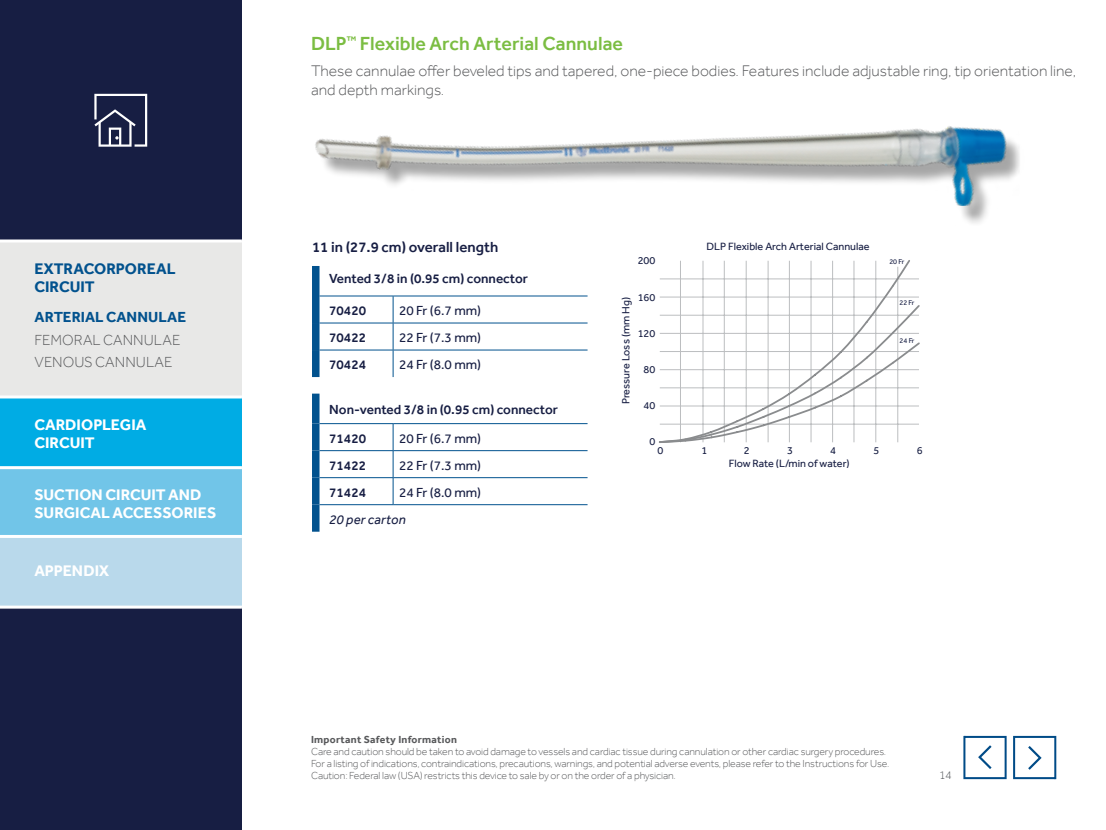
<style>
.page{position:relative;width:1106px;height:830px;background:#fff}
.page>*{position:absolute;margin:0;border:0;box-sizing:border-box;transform-origin:0 0}
.t1{font:500 19.5px "Effra";color:#7bbd42}
.t2{font:300 15.75px/19.5px "Effra";color:#58595b}
.t3{font:700 15.75px/18px "Effra";color:#fff}
.t4{font:700 15.75px/18px "Effra";color:#02528e}
.t5{font:300 15px/22.5px "Effra";color:#58595b}
.t6{font:500 15px "Effra";color:#171e43}
.t7{font:700 15px "Effra";color:#02528e}
.t8{font:500 13.5px/28.5px "Effra";color:#171e43}
.t9{font:13.5px "Effra";color:#171e43}
.t10{font:italic 13.5px "Effra";letter-spacing:.015em;color:#171e43}
.t11{font:300 12px "Effra";color:#53565a}
.t12{font:10.8px "Effra";color:#171e43}
.t13{font:300 10.5px/12px "Effra";letter-spacing:-.01em;color:#58595b}
.t14{font:700 10.5px "Effra";letter-spacing:.025em;color:#58595b}
.t15{font:7.2px "Effra";letter-spacing:-.035em;color:#171e43}
</style>
<div class="page">
<div style="left:0;top:241px;width:242px;height:156px;background:#e8e8e7"></div>
<div style="left:0;top:605px;width:242px;height:224px;background:#171e43"></div>
<div style="left:0;top:0;width:242px;height:240px;background:#171e43"></div>
<svg style="left:94px;top:94px;width:53px;height:53px"></svg>
<div style="left:0;top:397px;width:242px;height:69px;background:#00ace4"></div>
<div style="left:0;top:467px;width:242px;height:69px;background:#71c5e8"></div>
<div style="left:0;top:536px;width:242px;height:70px;background:#b9d9eb"></div>
<hr style="left:0;top:239px;width:242px;height:3px;background:#fff">
<hr style="left:0;top:395px;width:242px;height:3px;background:#fff">
<hr style="left:0;top:466px;width:242px;height:3px;background:#fff">
<hr style="left:0;top:535px;width:242px;height:3px;background:#fff">
<hr style="left:0;top:605px;width:242px;height:3px;background:#fff">
<svg style="left:963px;top:735px;width:44px;height:44px"></svg>
<svg style="left:1013px;top:735px;width:43px;height:44px"></svg>
<img style="left:315px;top:126px;width:705px;height:80px">
<svg style="left:658px;top:260px;width:262px;height:183px"></svg>
<svg style="left:316px;top:297px;width:272px;height:209px"></svg>
<hr style="left:320px;top:296px;width:73px;height:1px;background:#02528e">
<hr style="left:393px;top:296px;width:195px;height:1px;background:#02528e">
<hr style="left:320px;top:323px;width:73px;height:1px;background:#02528e">
<hr style="left:393px;top:323px;width:195px;height:1px;background:#02528e">
<hr style="left:320px;top:350px;width:73px;height:1px;background:#02528e">
<hr style="left:393px;top:350px;width:195px;height:1px;background:#02528e">
<svg style="left:393px;top:296px;width:1px;height:81px"></svg>
<hr style="left:320px;top:423px;width:73px;height:1px;background:#02528e">
<hr style="left:393px;top:423px;width:195px;height:1px;background:#02528e">
<hr style="left:320px;top:450px;width:73px;height:1px;background:#02528e">
<hr style="left:393px;top:450px;width:195px;height:1px;background:#02528e">
<hr style="left:320px;top:477px;width:73px;height:1px;background:#02528e">
<hr style="left:393px;top:477px;width:195px;height:1px;background:#02528e">
<svg style="left:393px;top:424px;width:1px;height:80px"></svg>
<hr style="left:320px;top:504px;width:73px;height:1px;background:#02528e">
<hr style="left:393px;top:504px;width:195px;height:1px;background:#02528e">
<div style="left:312px;top:393px;width:8px;height:30px;background:#02528e"></div>
<div style="left:312px;top:423px;width:8px;height:27px;background:#02528e"></div>
<div style="left:312px;top:450px;width:8px;height:27px;background:#02528e"></div>
<div style="left:312px;top:477px;width:8px;height:27px;background:#02528e"></div>
<div style="left:312px;top:504px;width:8px;height:27px;background:#02528e"></div>
<div style="left:312px;top:266px;width:8px;height:30px;background:#02528e"></div>
<div style="left:312px;top:296px;width:8px;height:27px;background:#02528e"></div>
<div style="left:312px;top:323px;width:8px;height:27px;background:#02528e"></div>
<div style="left:312px;top:350px;width:8px;height:27px;background:#02528e"></div>
<h2 class="t4" style="left:34px;top:260px;width:143px">EXTRACORPOREAL<br>CIRCUIT</h2>
<h3 class="t7" style="left:35px;top:308px;width:153px">ARTERIAL CANNULAE</h3>
<h3 class="t5" style="left:35px;top:328px;width:147px">FEMORAL CANNULAE<br>VENOUS CANNULAE</h3>
<h2 class="t3" style="left:34px;top:415px;width:114px">CARDIOPLEGIA<br>CIRCUIT</h2>
<h2 class="t3" style="left:34px;top:485px;width:184px">SUCTION CIRCUIT AND<br>SURGICAL ACCESSORIES</h2>
<h2 class="t3" style="left:34px;top:561px;width:76px">APPENDIX</h2>
<h1 class="t1" style="left:311px;top:32px;width:314px">DLP<sup>™</sup> Flexible Arch Arterial Cannulae</h1>
<h2 class="t2" style="left:311px;top:61px;width:767px">These cannulae offer beveled tips and tapered, one-piece bodies. Features include adjustable ring, tip orientation line, and depth markings.</h2>
<h3 class="t6" style="left:312px;top:238px;width:188px">11 in (27.9 cm) overall length</h3>
<p class="t8" style="left:329px;top:264px;width:200px">Vented 3/8 in (0.95 cm) connector</p>
<p class="t8" style="left:329px;top:296px;width:38px">70420</p>
<p class="t9" style="left:399px;top:302px;width:84px">20 Fr (6.7 mm)</p>
<p class="t8" style="left:329px;top:323px;width:38px">70422</p>
<p class="t9" style="left:399px;top:329px;width:84px">22 Fr (7.3 mm)</p>
<p class="t8" style="left:329px;top:350px;width:38px">70424</p>
<p class="t9" style="left:399px;top:356px;width:84px">24 Fr (8.0 mm)</p>
<p class="t8" style="left:329px;top:395px;width:230px">Non-vented 3/8 in (0.95 cm) connector<br>71420</p>
<p class="t9" style="left:399px;top:430px;width:84px">20 Fr (6.7 mm)</p>
<p class="t8" style="left:329px;top:450px;width:38px">71422</p>
<p class="t9" style="left:399px;top:457px;width:84px">22 Fr (7.3 mm)</p>
<p class="t8" style="left:329px;top:477px;width:38px">71424</p>
<p class="t9" style="left:399px;top:484px;width:84px">24 Fr (8.0 mm)</p>
<p class="t10" style="left:329px;top:511px;width:78px">20 per carton</p>
<p class="t12" style="left:706px;top:239px;width:165px">DLP Flexible Arch Arterial Cannulae</p>
<p class="t12" style="left:638px;top:254px;width:19px">200</p>
<p class="t12" style="left:638px;top:290px;width:19px">160</p>
<p class="t12" style="left:638px;top:326px;width:19px">120</p>
<p class="t12" style="left:644px;top:362px;width:13px">80</p>
<p class="t12" style="left:644px;top:398px;width:13px">40</p>
<p class="t12" style="left:649px;top:434px;width:7px">0</p>
<p class="t15" style="left:889px;top:257px;width:17px">20 Fr</p>
<p class="t15" style="left:899px;top:298px;width:17px">22 Fr</p>
<p class="t15" style="left:899px;top:337px;width:17px">24 Fr</p>
<p class="t12" style="left:620px;top:404px;width:108px;rotate:-90deg">Pressure Loss (mm Hg)</p>
<p class="t12" style="left:657px;top:443px;width:7px">0</p>
<p class="t12" style="left:701px;top:443px;width:7px">1</p>
<p class="t12" style="left:744px;top:443px;width:7px">2</p>
<p class="t12" style="left:787px;top:443px;width:7px">3</p>
<p class="t12" style="left:830px;top:443px;width:7px">4</p>
<p class="t12" style="left:873px;top:443px;width:7px">5</p>
<p class="t12" style="left:917px;top:443px;width:7px">6</p>
<p class="t12" style="left:729px;top:457px;width:122px">Flow Rate (L/min of water)</p>
<p class="t14" style="left:311px;top:733px;width:147px">Important Safety Information</p>
<p class="t13" style="left:311px;top:745px;width:580px">Care and caution should be taken to avoid damage to vessels and cardiac tissue during cannulation or other cardiac surgery procedures.<br>For a listing of indications, contraindications, precautions, warnings, and potential adverse events, please refer to the Instructions for Use.<br>Caution: Federal law (USA) restricts this device to sale by or on the order of a physician.</p>
<p class="t11" style="left:939px;top:768px;width:14px">14</p>
</div>
